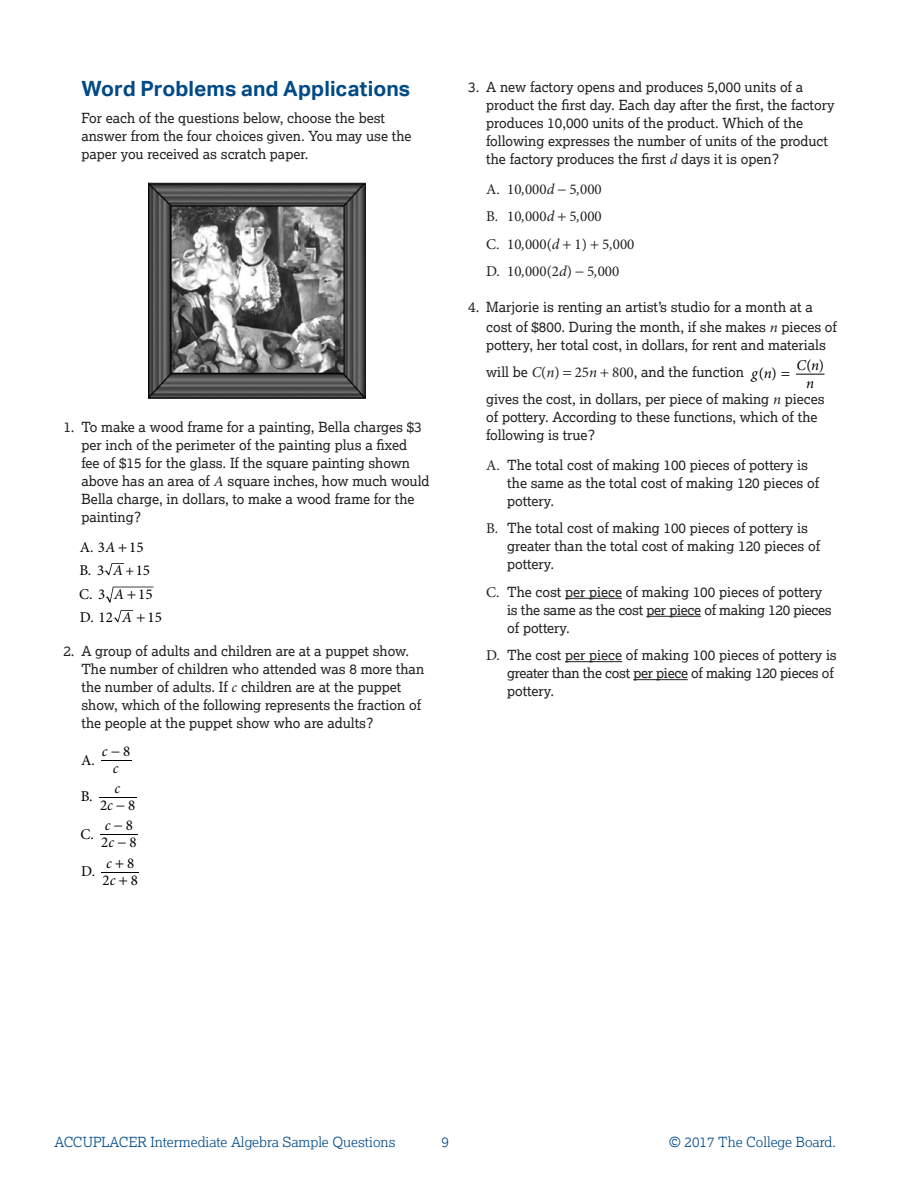
<style>
.page{position:relative;width:918px;height:1188px;background:#fff}
.page>*{position:absolute;margin:0;border:0;box-sizing:border-box;transform-origin:0 0}
.t1{font:700 21px "Aktiv Grotesk";color:#004a87}
.t2{font:15px/27.3px "Minion Pro";color:#231f20}
.t3{font:15px/23.5px "Minion Pro";color:#000;text-align:center}
.t4{font:italic 15px/19.8px "Minion Pro";color:#000}
.t5{font:13.8px/18px "Lexia";color:#231f20}
.t6{font:300 13.8px "Lexia";color:#004a87}
.s1{font-family:"Minion Pro";font-style:italic;font-size:15px}
.s2{font-style:italic}
.s3{font-style:normal}
.s4{font-family:"Minion Pro";font-size:15px}
</style>
<div class="page">
<hr style="left:633px;top:679px;width:55px;height:1px;background:#231f20">
<hr style="left:565px;top:661px;width:57px;height:1px;background:#231f20">
<hr style="left:647px;top:616px;width:54px;height:1px;background:#231f20">
<hr style="left:565px;top:598px;width:57px;height:1px;background:#231f20">
<svg style="left:796px;top:374px;width:29px;height:1px"></svg>
<hr style="left:101px;top:760px;width:30px;height:1px;background:#000">
<hr style="left:99px;top:797px;width:37px;height:1px;background:#000">
<hr style="left:100px;top:834px;width:38px;height:1px;background:#000">
<hr style="left:101px;top:872px;width:38px;height:1px;background:#000">
<img style="left:148px;top:183px;width:217px;height:216px">
<svg style="left:104px;top:563px;width:20px;height:12px"></svg>
<svg style="left:106px;top:587px;width:47px;height:16px"></svg>
<svg style="left:114px;top:610px;width:19px;height:12px"></svg>
<h2 class="t1" style="left:81px;top:76px;width:330px">Word Problems and Applications</h2>
<p class="t5" style="left:81px;top:109px;width:332px">For each of the questions below, choose the best answer from the four choices given. You may use the paper you received as scratch paper.</p>
<p class="t5" style="left:81px;top:417px;width:350px;text-indent:-18px">1. To make a wood frame for a painting, Bella charges $3 per inch of the perimeter of the painting plus a fixed<br>fee of $15 for the glass. If the square painting shown above has an area of <span class="s1">A</span> square inches, how much would Bella charge, in dollars, to make a wood frame for the painting?</p>
<p class="t3" style="left:79px;top:535px;width:84px;text-align:left">A. 3<span class="s2">A</span> 15<br>B. 3 <span class="s2">A</span>+15<br>C.3 <span class="s2">A</span> 15<br>D. 12 <span class="s2">A</span> 15</p>
<p class="t5" style="left:81px;top:642px;width:344px;text-indent:-18px">2. A group of adults and children are at a puppet show.<br>The number of children who attended was 8 more than the number of adults. If <span class="s1">c</span> children are at the puppet show, which of the following represents the fraction of the people at the puppet show who are adults?</p>
<p class="t4" style="left:102px;top:742px;width:30px">c −<span class="s3">8</span></p>
<p class="t3" style="left:81px;top:748px;width:15px">A.</p>
<p class="t4" style="left:113px;top:759px;width:9px">c c</p>
<p class="t3" style="left:81px;top:785px;width:13px">B.</p>
<p class="t3" style="left:100px;top:795px;width:37px;line-height:20.4px">2<span class="s2">c</span> −8 −</p>
<p class="t4" style="left:105px;top:816px;width:30px">c <span class="s3">8</span></p>
<p class="t3" style="left:80px;top:822px;width:15px">C.</p>
<p class="t3" style="left:101px;top:832px;width:37px;line-height:20.4px;text-align:right">2 −8<br>8</p>
<p class="t4" style="left:106px;top:832px;width:10px;line-height:20.4px">c c</p>
<p class="t3" style="left:81px;top:860px;width:15px">D.</p>
<p class="t3" style="left:103px;top:868px;width:37px">2<span class="s2">c</span> 8</p>
<p class="t5" style="left:486px;top:77px;width:350px;text-indent:-18px">3. A new factory opens and produces 5,000 units of a product the first day. Each day after the first, the factory produces 10,000 units of the product. Which of the following expresses the number of units of the product the factory produces the first <span class="s1">d</span> days it is open?</p>
<p class="t2" style="left:486px;top:176px;width:150px">A. 10<span class="s2">,</span>000<span class="s2">d</span> − 5<span class="s2">,</span>000<br>B. 10<span class="s2">,</span>000<span class="s2">d</span> 5<span class="s2">,</span>000<br>C. 10<span class="s2">,</span>000(<span class="s2">d</span> 1) 5<span class="s2">,</span>000<br>D. 10<span class="s2">,</span>000(2<span class="s2">d</span>) − 5<span class="s2">,</span>000</p>
<p class="t5" style="left:486px;top:297px;width:352px;line-height:19.5px;text-indent:-18px">4. Marjorie is renting an artist’s studio for a month at a cost of $800. During the month, if she makes <span class="s1">n</span> pieces of</p>
<p class="t5" style="left:486px;top:336px;width:341px">pottery, her total cost, in dollars, for rent and materials</p>
<p class="t5" style="left:486px;top:362px;width:259px">will be <span class="s1">C</span><span class="s4">(</span><span class="s1">n</span><span class="s4">) 25</span><span class="s1">n</span> <span class="s4">800</span>, and the function</p>
<p class="t3" style="left:759px;top:362px;width:19px">( )</p>
<p class="t4" style="left:751px;top:363px;width:22px">g n</p>
<p class="t3" style="left:806px;top:353px;width:19px">( )</p>
<p class="t4" style="left:797px;top:355px;width:24px">C n</p>
<p class="t4" style="left:806px;top:374px;width:9px">n</p>
<p class="t5" style="left:486px;top:389px;width:340px">gives the cost, in dollars, per piece of making <span class="s1">n</span> pieces of pottery. According to these functions, which of the following is true?</p>
<p class="t5" style="left:507px;top:456px;width:314px;text-indent:-21px"><span class="s4">A.</span> The total cost of making 100 pieces of pottery is the same as the total cost of making 120 pieces of pottery.</p>
<p class="t5" style="left:507px;top:519px;width:314px;text-indent:-21px"><span class="s4">B.</span> The total cost of making 100 pieces of pottery is greater than the total cost of making 120 pieces of pottery.</p>
<p class="t5" style="left:507px;top:582px;width:326px;text-indent:-21px"><span class="s4">C.</span> The cost per piece of making 100 pieces of pottery is the same as the cost per piece of making 120 pieces of pottery.</p>
<p class="t5" style="left:507px;top:646px;width:331px;text-indent:-21px"><span class="s4">D.</span> The cost per piece of making 100 pieces of pottery is greater than the cost per piece of making 120 pieces of pottery.</p>
<p class="t6" style="left:54px;top:1134px;width:343px">ACCUPLACER Intermediate Algebra Sample Questions</p>
<p class="t6" style="left:441px;top:1134px;width:9px">9</p>
<p class="t6" style="left:669px;top:1134px;width:169px">© 2017 The College Board.</p>
</div>
